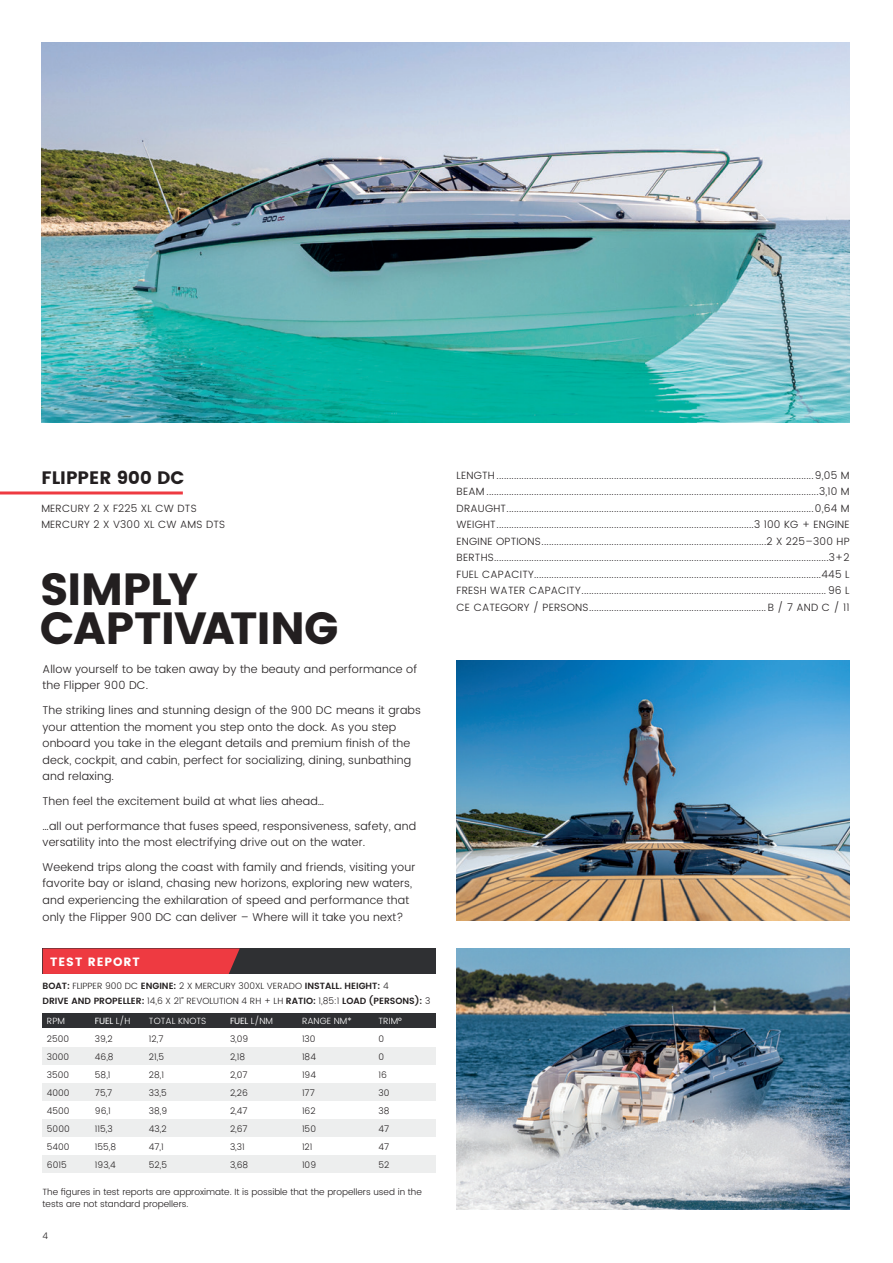
<style>
.page{position:relative;width:893px;height:1263px;background:#fff}
.page>*{position:absolute;margin:0;border:0;box-sizing:border-box;transform-origin:0 0}
.t1{font:45px "Poppins";letter-spacing:-.02em;color:#231f20}
.t2{font:18px "Poppins";color:#231f20}
.Leipis_FIN{font:12px "Poppins";letter-spacing:.08em;color:#fff}
.t3{font:300 11.25px/16.5px "Poppins";letter-spacing:.01em;color:#231f20}
.t4{font:300 10.5px "Poppins";letter-spacing:.02em;color:#231f20}
.t5{font:300 9px "Poppins";color:#231f20}
.t6{font:600 9px "Poppins";color:#231f20}
.t7{font:300 9px "Poppins";color:#fff}
.t8{font:9px "Poppins";letter-spacing:-.02em;color:#fff}
.s1{font-weight:600}
.s2{font-weight:300}
.s3{font-weight:400}
</style>
<div class="page">
<div style="left:43px;top:948px;width:393px;height:26px;background:#2f3033"></div>
<div style="left:43px;top:948px;width:197px;height:26px;background:#ee3a41"></div>
<img style="left:42px;top:43px;width:808px;height:380px">
<img style="left:457px;top:948px;width:393px;height:261px">
<div style="left:43px;top:1013px;width:393px;height:14px;background:#2f3033"></div>
<div style="left:43px;top:1048px;width:393px;height:17px;background:#edeeee"></div>
<div style="left:43px;top:1083px;width:393px;height:17px;background:#edeeee"></div>
<div style="left:43px;top:1119px;width:393px;height:17px;background:#edeeee"></div>
<div style="left:43px;top:1155px;width:393px;height:17px;background:#edeeee"></div>
<hr style="left:0;top:491px;width:183px;height:3px;background:#ee3a41">
<img style="left:457px;top:660px;width:393px;height:261px">
<p class="t2" style="left:41px;top:467px;width:144px">FLIPPER 900 DC</p>
<p class="t4" style="left:41px;top:501px;width:157px">MERCURY 2 X F225 XL CW DTS</p>
<p class="t4" style="left:41px;top:517px;width:185px">MERCURY 2 X V300 XL CW AMS DTS</p>
<p class="t1" style="left:40px;top:563px;width:160px">SIMPLY</p>
<p class="t1" style="left:40px;top:602px;width:300px">CAPTIVATING</p>
<p class="t3" style="left:43px;top:661px;width:376px">Allow yourself to be taken away by the beauty and performance of the Flipper 900 DC.</p>
<p class="t3" style="left:43px;top:702px;width:380px">The striking lines and stunning design of the 900 DC means it grabs your attention the moment you step onto the dock. As you step onboard you take in the elegant details and premium finish of the deck, cockpit, and cabin, perfect for socializing, dining, sunbathing and relaxing.</p>
<p class="t3" style="left:43px;top:793px;width:283px">Then feel the excitement build at what lies ahead…</p>
<p class="t3" style="left:43px;top:818px;width:375px">…all out performance that fuses speed, responsiveness, safety, and versatility into the most electrifying drive out on the water.</p>
<p class="t3" style="left:43px;top:859px;width:374px">Weekend trips along the coast with family and friends, visiting your favorite bay or island, chasing new horizons, exploring new waters, and experiencing the exhilaration of speed and performance that only the Flipper 900 DC can deliver – Where will it take you next?</p>
<p class="Leipis_FIN" style="left:50px;top:955px;width:91px">TEST REPORT</p>
<p class="t5" style="left:43px;top:980px;width:348px"><span class="s1">BOAT:</span> FLIPPER 900 DC <span class="s1">ENGINE:</span> 2 X MERCURY 300XL VERADO <span class="s1">INSTALL. HEIGHT:</span> 4</p>
<p class="t6" style="left:43px;top:994px;width:389px">DRIVE AND PROPELLER: <span class="s2">14,6 X 21” REVOLUTION 4 RH + LH</span> RATIO: <span class="s2">1,85:1</span> LOAD (PERSONS): <span class="s2">3</span></p>
<p class="t7" style="left:47px;top:1014px;width:19px">RPM</p>
<p class="t8" style="left:95px;top:1014px;width:37px">FUEL <span class="s2">L/H</span></p>
<p class="t7" style="left:149px;top:1014px;width:59px">TOTAL KNOTS</p>
<p class="t8" style="left:230px;top:1014px;width:45px">FUEL <span class="s2">L/NM</span></p>
<p class="t7" style="left:302px;top:1014px;width:51px">RANGE NM*</p>
<p class="t7" style="left:378px;top:1014px;width:25px">TRIM<span class="s3">°</span></p>
<p class="t5" style="left:47px;top:1032px;width:24px">2500</p>
<p class="t5" style="left:95px;top:1032px;width:19px">39,2</p>
<p class="t5" style="left:149px;top:1032px;width:16px">12,7</p>
<p class="t5" style="left:230px;top:1032px;width:20px">3,09</p>
<p class="t5" style="left:302px;top:1032px;width:15px">130</p>
<p class="t5" style="left:378px;top:1032px;width:7px">0</p>
<p class="t5" style="left:47px;top:1050px;width:24px">3000</p>
<p class="t5" style="left:95px;top:1050px;width:20px">46,8</p>
<p class="t5" style="left:149px;top:1050px;width:17px">21,5</p>
<p class="t5" style="left:230px;top:1050px;width:17px">2,18</p>
<p class="t5" style="left:302px;top:1050px;width:15px">184</p>
<p class="t5" style="left:378px;top:1050px;width:7px">0</p>
<p class="t5" style="left:47px;top:1068px;width:24px">3500</p>
<p class="t5" style="left:95px;top:1068px;width:17px">58,1</p>
<p class="t5" style="left:149px;top:1068px;width:17px">28,1</p>
<p class="t5" style="left:230px;top:1068px;width:19px">2,07</p>
<p class="t5" style="left:302px;top:1068px;width:15px">194</p>
<p class="t5" style="left:378px;top:1068px;width:10px">16</p>
<p class="t5" style="left:47px;top:1086px;width:24px">4000</p>
<p class="t5" style="left:95px;top:1086px;width:19px">75,7</p>
<p class="t5" style="left:149px;top:1086px;width:19px">33,5</p>
<p class="t5" style="left:230px;top:1086px;width:19px">2,26</p>
<p class="t5" style="left:302px;top:1086px;width:14px">177</p>
<p class="t5" style="left:378px;top:1086px;width:12px">30</p>
<p class="t5" style="left:47px;top:1104px;width:24px">4500</p>
<p class="t5" style="left:95px;top:1104px;width:17px">96,1</p>
<p class="t5" style="left:149px;top:1104px;width:20px">38,9</p>
<p class="t5" style="left:230px;top:1104px;width:19px">2,47</p>
<p class="t5" style="left:302px;top:1104px;width:15px">162</p>
<p class="t5" style="left:378px;top:1104px;width:12px">38</p>
<p class="t5" style="left:47px;top:1122px;width:24px">5000</p>
<p class="t5" style="left:95px;top:1122px;width:19px">115,3</p>
<p class="t5" style="left:149px;top:1122px;width:19px">43,2</p>
<p class="t5" style="left:230px;top:1122px;width:19px">2,67</p>
<p class="t5" style="left:302px;top:1122px;width:16px">150</p>
<p class="t5" style="left:378px;top:1122px;width:12px">47</p>
<p class="t5" style="left:47px;top:1140px;width:24px">5400</p>
<p class="t5" style="left:95px;top:1140px;width:23px">155,8</p>
<p class="t5" style="left:149px;top:1140px;width:16px">47,1</p>
<p class="t5" style="left:230px;top:1140px;width:16px">3,31</p>
<p class="t5" style="left:302px;top:1140px;width:12px">121</p>
<p class="t5" style="left:378px;top:1140px;width:12px">47</p>
<p class="t5" style="left:47px;top:1158px;width:21px">6015</p>
<p class="t5" style="left:95px;top:1158px;width:22px">193,4</p>
<p class="t5" style="left:149px;top:1158px;width:20px">52,5</p>
<p class="t5" style="left:230px;top:1158px;width:20px">3,68</p>
<p class="t5" style="left:302px;top:1158px;width:16px">109</p>
<p class="t5" style="left:378px;top:1158px;width:12px">52</p>
<p class="t5" style="left:43px;top:1185px;width:381px">The figures in test reports are approximate. It is possible that the propellers used in the</p>
<p class="t5" style="left:43px;top:1197px;width:147px">tests are not standard propellers.</p>
<p class="t5" style="left:43px;top:1230px;width:7px">4</p>
<p class="t4" style="left:457px;top:468px;width:395px">LENGTH...............................................................................................................................9,05 M</p>
<p class="t4" style="left:457px;top:484px;width:395px">BEAM .....................................................................................................................................3,10 M</p>
<p class="t4" style="left:457px;top:501px;width:395px">DRAUGHT...........................................................................................................................0,64 M</p>
<p class="t4" style="left:457px;top:517px;width:395px">WEIGHT.......................................................................................................3 100 KG + ENGINE</p>
<p class="t4" style="left:457px;top:534px;width:395px">ENGINE OPTIONS..........................................................................................2 X 225–300 HP</p>
<p class="t4" style="left:457px;top:550px;width:395px">BERTHS......................................................................................................................................3+2</p>
<p class="t4" style="left:457px;top:567px;width:395px">FUEL CAPACITY...................................................................................................................445 L</p>
<p class="t4" style="left:457px;top:583px;width:395px">FRESH WATER CAPACITY.................................................................................................. 96 L</p>
<p class="t4" style="left:457px;top:600px;width:395px">CE CATEGORY / PERSONS.......................................................................B / 7 AND C / 11</p>
</div>
